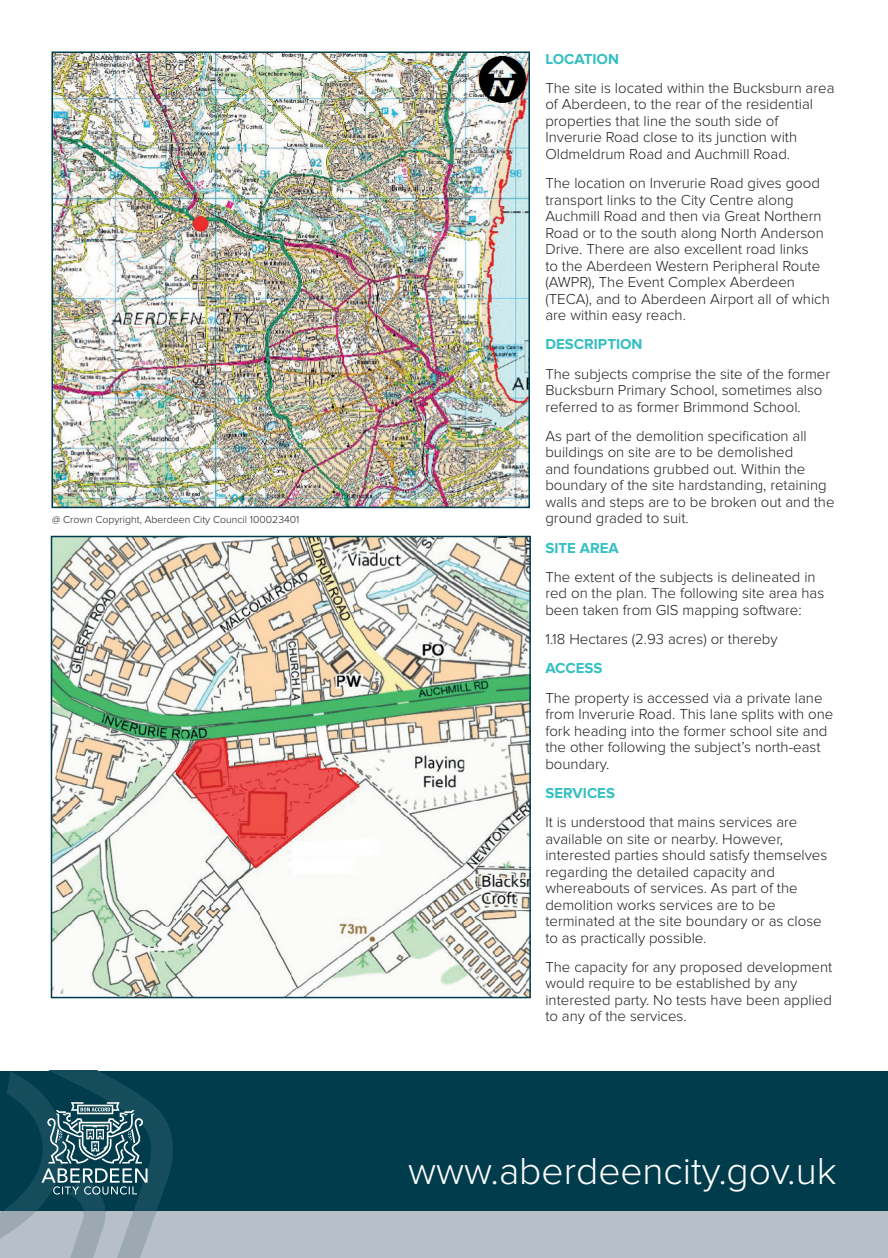
<style>
.page{position:relative;width:888px;height:1258px;background:#fff}
.page>*{position:absolute;margin:0;border:0;box-sizing:border-box;transform-origin:0 0}
.t1{font:300 39px "Proxima Nova";color:#fff}
.t2{font:300 15px/16.5px "Proxima Nova";color:#231f20}
.t3{font:700 15px "Proxima Nova";color:#35bfc2}
.t4{font:300 10.5px "Proxima Nova";color:#231f20}
</style>
<div class="page">
<div style="left:0;top:1071px;width:888px;height:187px;background:#003c4c"></div>
<div style="left:0;top:1211px;width:888px;height:47px;background:#b7c0c8"></div>
<img style="left:54px;top:54px;width:473px;height:451px">
<div style="left:51px;top:51px;width:479px;height:457px;border:2px solid #003c4c"></div>
<img style="left:54px;top:539px;width:474px;height:456px">
<div style="left:51px;top:536px;width:480px;height:462px;border:2px solid #003c4c"></div>
<svg style="left:0;top:1070px;width:173px;height:188px"></svg>
<p class="t4" style="left:52px;top:514px;width:249px">@ Crown Copyright, Aberdeen City Council 100023401</p>
<p class="t3" style="left:545px;top:50px;width:75px">LOCATION</p>
<p class="t2" style="left:545px;top:80px;width:291px">The site is located within the Bucksburn area of Aberdeen, to the rear of the residential properties that line the south side of Inverurie Road close to its junction with Oldmeldrum Road and Auchmill Road.</p>
<p class="t2" style="left:545px;top:175px;width:286px">The location on Inverurie Road gives good transport links to the City Centre along Auchmill Road and then via Great Northern Road or to the south along North Anderson Drive. There are also excellent road links<br>to the Aberdeen Western Peripheral Route (AWPR), The Event Complex Aberdeen (TECA), and to Aberdeen Airport all of which are within easy reach.</p>
<p class="t3" style="left:545px;top:336px;width:99px">DESCRIPTION</p>
<p class="t2" style="left:545px;top:365px;width:286px">The subjects comprise the site of the former<br>Bucksburn Primary School, sometimes also referred to as former Brimmond School.</p>
<p class="t2" style="left:545px;top:428px;width:291px">As part of the demolition specification all buildings on site are to be demolished<br>and foundations grubbed out. Within the boundary of the site hardstanding, retaining walls and steps are to be broken out and the ground graded to suit.</p>
<p class="t3" style="left:545px;top:539px;width:75px">SITE AREA</p>
<p class="t2" style="left:545px;top:569px;width:280px">The extent of the subjects is delineated in red on the plan. The following site area has been taken from GIS mapping software:</p>
<p class="t2" style="left:545px;top:631px;width:234px">1.18 Hectares (2.93 acres) or thereby</p>
<p class="t3" style="left:545px;top:660px;width:59px">ACCESS</p>
<p class="t2" style="left:545px;top:689px;width:289px">The property is accessed via a private lane from Inverurie Road. This lane splits with one fork heading into the former school site and the other following the subject’s north-east boundary.</p>
<p class="t3" style="left:545px;top:784px;width:71px">SERVICES</p>
<p class="t2" style="left:545px;top:814px;width:283px">It is understood that mains services are available on site or nearby. However, interested parties should satisfy themselves regarding the detailed capacity and whereabouts of services. As part of the demolition works services are to be terminated at the site boundary or as close to as practically possible.</p>
<p class="t2" style="left:545px;top:959px;width:288px">The capacity for any proposed development would require to be established by any interested party. No tests have been applied to any of the services.</p>
<h1 class="t1" style="left:408px;top:1149px;width:430px">www.aberdeencity.gov.uk</h1>
</div>
